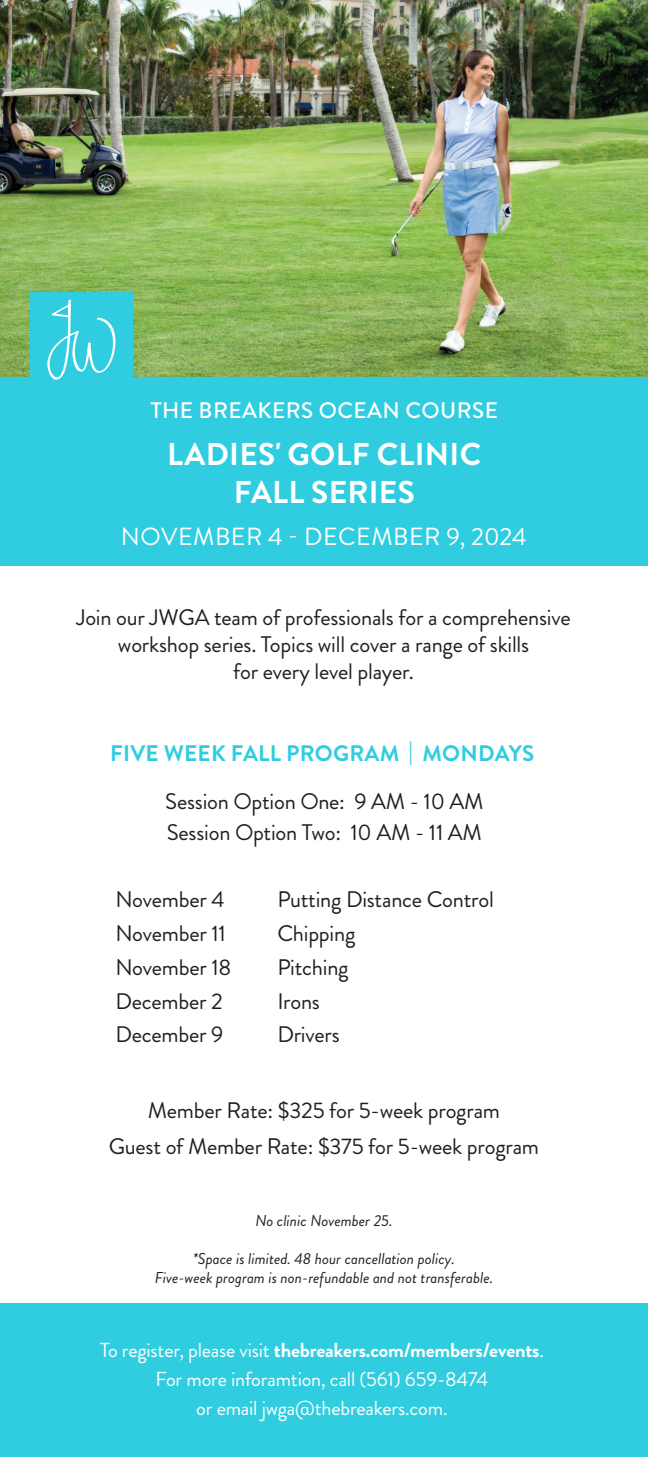
<style>
.page{position:relative;width:648px;height:1458px;background:#fff}
.page>*{position:absolute;margin:0;border:0;box-sizing:border-box;transform-origin:0 0}
.t1{font:700 31.5px/37.8px "Brandon Grotesque";letter-spacing:.01em;color:#fff;text-align:center}
.t2{font:24.75px "Brandon Grotesque";letter-spacing:.02em;color:#fff}
.t3{font:22.5px/27px "Brandon Grotesque";letter-spacing:-.01em;color:#231f20;text-align:center}
.t4{font:700 22.5px "Brandon Grotesque";letter-spacing:.01em;color:#30cde0}
.t5{font:500 22.5px "Brandon Grotesque";letter-spacing:.02em;color:#fff}
.t6{font:20.25px "Brandon Grotesque";letter-spacing:-.01em;color:#fff}
.t7{font:700 20.25px "Brandon Grotesque";letter-spacing:-.01em;color:#fff}
.t8{font:italic 15.75px "Brandon Grotesque";color:#231f20}
.s1{font-weight:400}
</style>
<div class="page">
<div style="left:0;top:368px;width:648px;height:198px;background:#30cde0"></div>
<div style="left:0;top:1303px;width:648px;height:154px;background:#30cde0"></div>
<img style="left:0;top:0;width:648px;height:376px">
<div style="left:30px;top:292px;width:102px;height:95px;background:#30cde0"></div>
<svg style="left:47px;top:299px;width:69px;height:81px"></svg>
<p class="t5" style="left:151px;top:394px;width:349px">THE BREAKERS OCEAN COURSE</p>
<p class="t1" style="left:167px;top:436px;width:315px">LADIES' GOLF CLINIC<br>FALL SERIES</p>
<p class="t2" style="left:121px;top:519px;width:407px">NOVEMBER 4 - DECEMBER 9, 2024</p>
<p class="t3" style="left:76px;top:604px;width:496px">Join our JWGA team of professionals for a comprehensive workshop series. Topics will cover a range of skills</p>
<p class="t3" style="left:233px;top:658px;width:182px">for every level player.</p>
<p class="t4" style="left:110px;top:737px;width:426px">FIVE WEEK FALL PROGRAM | MONDAYS</p>
<p class="t3" style="left:165px;top:788px;width:320px">Session Option One: 9 AM - 10 AM</p>
<p class="t3" style="left:167px;top:820px;width:317px">Session Option Two: 10 AM - 11 AM</p>
<p class="t3" style="left:115px;top:886px;width:111px">November 4</p>
<p class="t3" style="left:277px;top:886px;width:218px">Putting Distance Control</p>
<p class="t3" style="left:115px;top:920px;width:112px">November 11</p>
<p class="t3" style="left:277px;top:920px;width:79px">Chipping</p>
<p class="t3" style="left:115px;top:954px;width:118px">November 18</p>
<p class="t3" style="left:277px;top:954px;width:73px">Pitching</p>
<p class="t3" style="left:115px;top:988px;width:109px">December 2</p>
<p class="t3" style="left:277px;top:988px;width:44px">Irons</p>
<p class="t3" style="left:115px;top:1021px;width:110px">December 9</p>
<p class="t3" style="left:277px;top:1021px;width:64px">Drivers</p>
<p class="t3" style="left:148px;top:1097px;width:354px">Member Rate: $325 for 5-week program</p>
<p class="t3" style="left:109px;top:1133px;width:432px">Guest of Member Rate: $375 for 5-week program</p>
<p class="t8" style="left:255px;top:1210px;width:139px">No clinic November 25.</p>
<p class="t8" style="left:193px;top:1248px;width:263px">*Space is limited. 48 hour cancellation policy.</p>
<p class="t8" style="left:155px;top:1266px;width:340px">Five-week program is non-refundable and not transferable.</p>
<p class="t7" style="left:100px;top:1336px;width:445px"><span class="s1">To register, please visit</span> thebreakers.com/members/events<span class="s1">.</span></p>
<p class="t6" style="left:155px;top:1365px;width:335px">For more inforamtion, call (561) 659-8474</p>
<p class="t6" style="left:196px;top:1395px;width:253px">or email jwga@thebreakers.com.</p>
</div>
